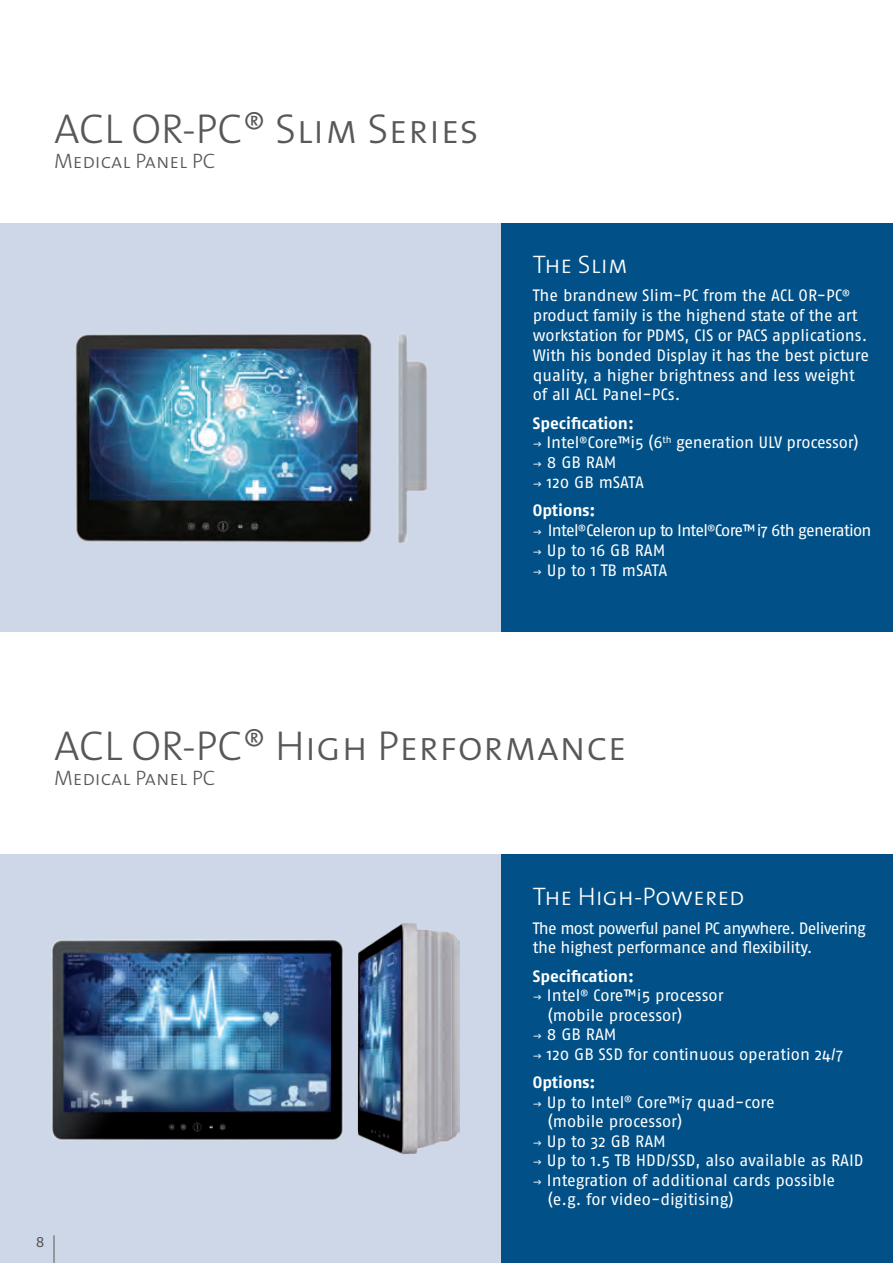
<style>
.page{position:relative;width:893px;height:1263px;background:#fff}
.page>*{position:absolute;margin:0;border:0;box-sizing:border-box;transform-origin:0 0}
.t1{font:42px "The Sans Light Caps";color:#57585a}
.t2{font:25.5px "The Sans Light Caps";color:#fff}
.t3{font:21px "The Sans Light Caps";color:#57585a}
.t4{font:16.5px/19.8px "Fago OT";letter-spacing:-.01em;color:#fff}
.t5{font:16.5px/19.8px "Fago OT";letter-spacing:-.04em;color:#fff}
.t6{font:15px "Fago OT";color:#57585a}
.s1{font-weight:700}
</style>
<div class="page">
<div style="left:0;top:223px;width:893px;height:409px;background:#ced7e7"></div>
<div style="left:0;top:855px;width:893px;height:408px;background:#ced7e7"></div>
<div style="left:502px;top:223px;width:391px;height:409px;background:#015188"></div>
<svg style="left:54px;top:1235px;width:1px;height:28px"></svg>
<img style="left:398px;top:333px;width:29px;height:210px">
<img style="left:75px;top:334px;width:297px;height:209px">
<div style="left:502px;top:855px;width:391px;height:408px;background:#015188"></div>
<img style="left:52px;top:939px;width:291px;height:201px">
<img style="left:357px;top:924px;width:103px;height:230px">
<h1 class="t1" style="left:54px;top:94px;width:426px">ACL OR-PC® Slim Series</h1>
<p class="t3" style="left:54px;top:144px;width:163px">Medical Panel PC</p>
<h2 class="t2" style="left:533px;top:243px;width:97px">The Slim</h2>
<p class="t4" style="left:533px;top:286px;width:338px">The brandnew Slim-PC from the ACL OR-PC<sup>® </sup>product family is the highend state of the art workstation for PDMS, CIS or PACS applications.<br>With his bonded Display it has the best picture quality, a higher brightness and less weight of all ACL Panel-PCs.</p>
<p class="t4" style="left:547px;top:413px;width:314px;text-indent:-14px"><span class="s1">Specification:<br></span>Intel<sup>®</sup>Core™i5 (6<sup>th</sup> generation ULV processor)<br>8 GB RAM<br>120 GB mSATA</p>
<p class="t5" style="left:547px;top:501px;width:326px;text-indent:-14px"><span class="s1">Options:<br></span>Intel<sup>®</sup>Celeron up to Intel<sup>®</sup>Core™ i7 6th generation<br>Up to 16 GB RAM<br>Up to 1 TB mSATA</p>
<h1 class="t1" style="left:54px;top:711px;width:574px">ACL OR-PC® High Performance</h1>
<p class="t3" style="left:54px;top:760px;width:163px">Medical Panel PC</p>
<p class="t6" style="left:36px;top:1233px;width:10px">8</p>
<h2 class="t2" style="left:533px;top:876px;width:213px">The High-Powered</h2>
<p class="t5" style="left:533px;top:918px;width:334px">The most powerful panel PC anywhere. Delivering the highest performance and flexibility.</p>
<p class="t4" style="left:547px;top:966px;width:298px;text-indent:-14px"><span class="s1">Specification:<br></span>Intel<sup>®</sup> Core™i5 processor<br>(mobile processor)<br>8 GB RAM<br>120 GB SSD for continuous operation 24/7</p>
<p class="t4" style="left:547px;top:1072px;width:318px;text-indent:-14px"><span class="s1">Options:<br></span>Up to Intel<sup>®</sup> Core™i7 quad-core<br>(mobile processor)<br>Up to 32 GB RAM<br>Up to 1.5 TB HDD/SSD, also available as RAID<br>Integration of additional cards possible (e.g. for video-digitising)</p>
</div>
